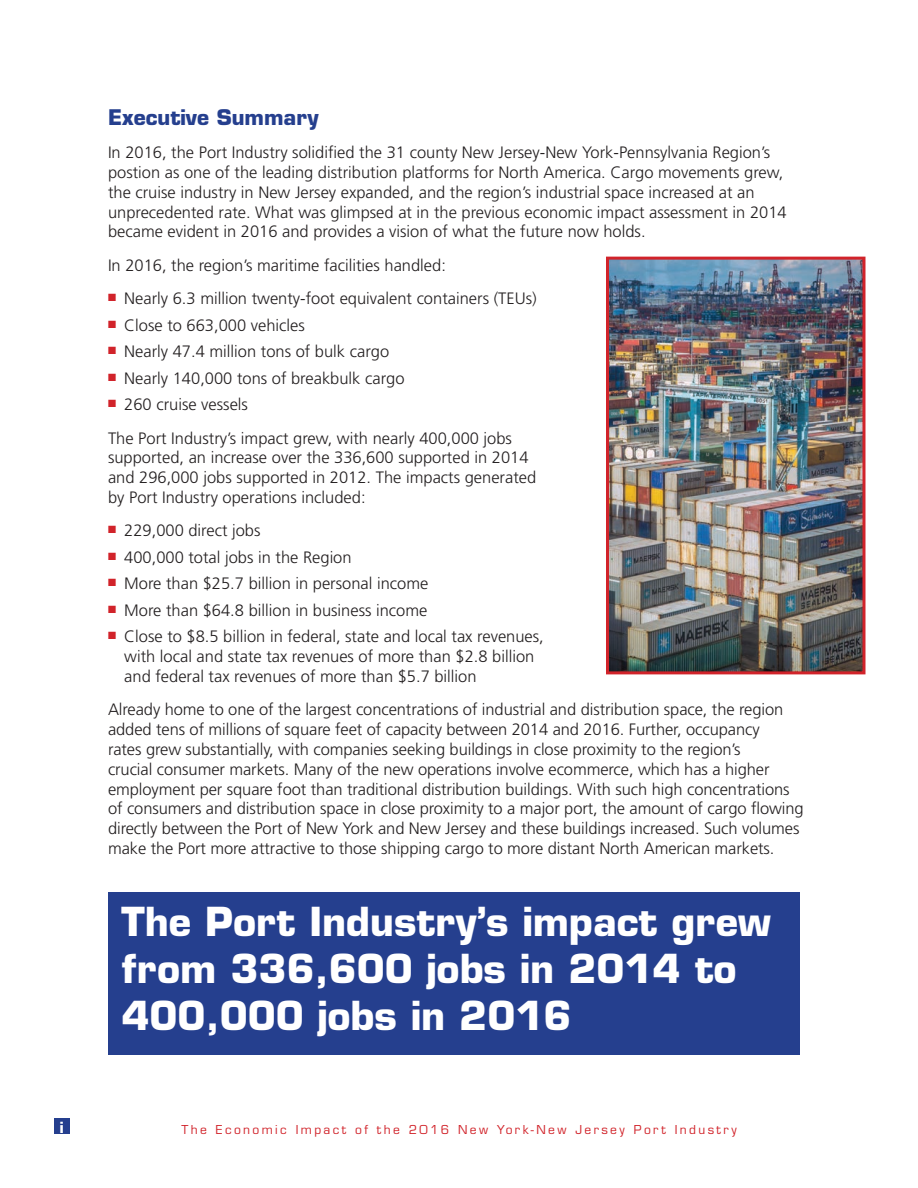
<style>
.page{position:relative;width:918px;height:1188px;background:#fff}
.page>*{position:absolute;margin:0;border:0;box-sizing:border-box;transform-origin:0 0}
.t1{font:700 39px/46.8px "Eurostile";color:#fff}
.t2{font:700 21px "Eurostile";color:#253f8e}
.t3{font:300 16.5px/19.8px "Frutiger";color:#231f20}
.t4{font:700 15px "Eurostile";color:#fff}
.t5{font:12px "Eurostile";letter-spacing:.2em;color:#d1232a}
</style>
<div class="page">
<div style="left:54px;top:1118px;width:16px;height:16px;background:#253f8e"></div>
<div style="left:108px;top:892px;width:691px;height:162px;background:#253f8e"></div>
<img style="left:610px;top:261px;width:252px;height:409px">
<div style="left:606px;top:257px;width:260px;height:417px;border:3px solid #d1232a"></div>
<p class="t2" style="left:108px;top:104px;width:212px">Executive Summary</p>
<p class="t3" style="left:108px;top:143px;width:680px">In 2016, the Port Industry solidified the 31 county New Jersey-New York-Pennsylvania Region’s postion as one of the leading distribution platforms for North America. Cargo movements grew, the cruise industry in New Jersey expanded, and the region’s industrial space increased at an unprecedented rate. What was glimpsed at in the previous economic impact assessment in 2014 became evident in 2016 and provides a vision of what the future now holds.</p>
<p class="t3" style="left:108px;top:255px;width:340px">In 2016, the region’s maritime facilities handled:</p>
<p class="t3" style="left:108px;top:288px;width:430px"><sup>■</sup> Nearly 6.3 million twenty-foot equivalent containers (TEUs)</p>
<p class="t3" style="left:108px;top:315px;width:198px"><sup>■</sup> Close to 663,000 vehicles</p>
<p class="t3" style="left:108px;top:342px;width:283px"><sup>■</sup> Nearly 47.4 million tons of bulk cargo</p>
<p class="t3" style="left:108px;top:368px;width:298px"><sup>■</sup> Nearly 140,000 tons of breakbulk cargo</p>
<p class="t3" style="left:108px;top:388px;width:406px;line-height:33.3px"><sup>■</sup> 260 cruise vessels<br>The Port Industry’s impact grew, with nearly 400,000 jobs</p>
<p class="t3" style="left:108px;top:448px;width:430px">supported, an increase over the 336,600 supported in 2014 and 296,000 jobs supported in 2012. The impacts generated by Port Industry operations included:</p>
<p class="t3" style="left:108px;top:521px;width:154px"><sup>■</sup> 229,000 direct jobs</p>
<p class="t3" style="left:108px;top:547px;width:245px"><sup>■</sup> 400,000 total jobs in the Region</p>
<p class="t3" style="left:108px;top:574px;width:322px"><sup>■</sup> More than $25.7 billion in personal income</p>
<p class="t3" style="left:108px;top:600px;width:321px"><sup>■</sup> More than $64.8 billion in business income</p>
<p class="t3" style="left:124px;top:627px;width:421px;text-indent:-16px"><sup>■</sup> Close to $8.5 billion in federal, state and local tax revenues, with local and state tax revenues of more than $2.8 billion and federal tax revenues of more than $5.7 billion</p>
<p class="t3" style="left:108px;top:700px;width:697px">Already home to one of the largest concentrations of industrial and distribution space, the region added tens of millions of square feet of capacity between 2014 and 2016. Further, occupancy<br>rates grew substantially, with companies seeking buildings in close proximity to the region’s<br>crucial consumer markets. Many of the new operations involve ecommerce, which has a higher employment per square foot than traditional distribution buildings. With such high concentrations of consumers and distribution space in close proximity to a major port, the amount of cargo flowing directly between the Port of New York and New Jersey and these buildings increased. Such volumes make the Port more attractive to those shipping cargo to more distant North American markets.</p>
<h1 class="t1" style="left:122px;top:898px;width:651px">The Port Industry’s impact grew from 336,600 jobs in 2014 to<br>400,000 jobs in 2016</h1>
<p class="t4" style="left:60px;top:1118px;width:5px">i</p>
<p class="t5" style="left:182px;top:1122px;width:557px">The Economic Impact of the 2016 New York-New Jersey Port Industry</p>
</div>
